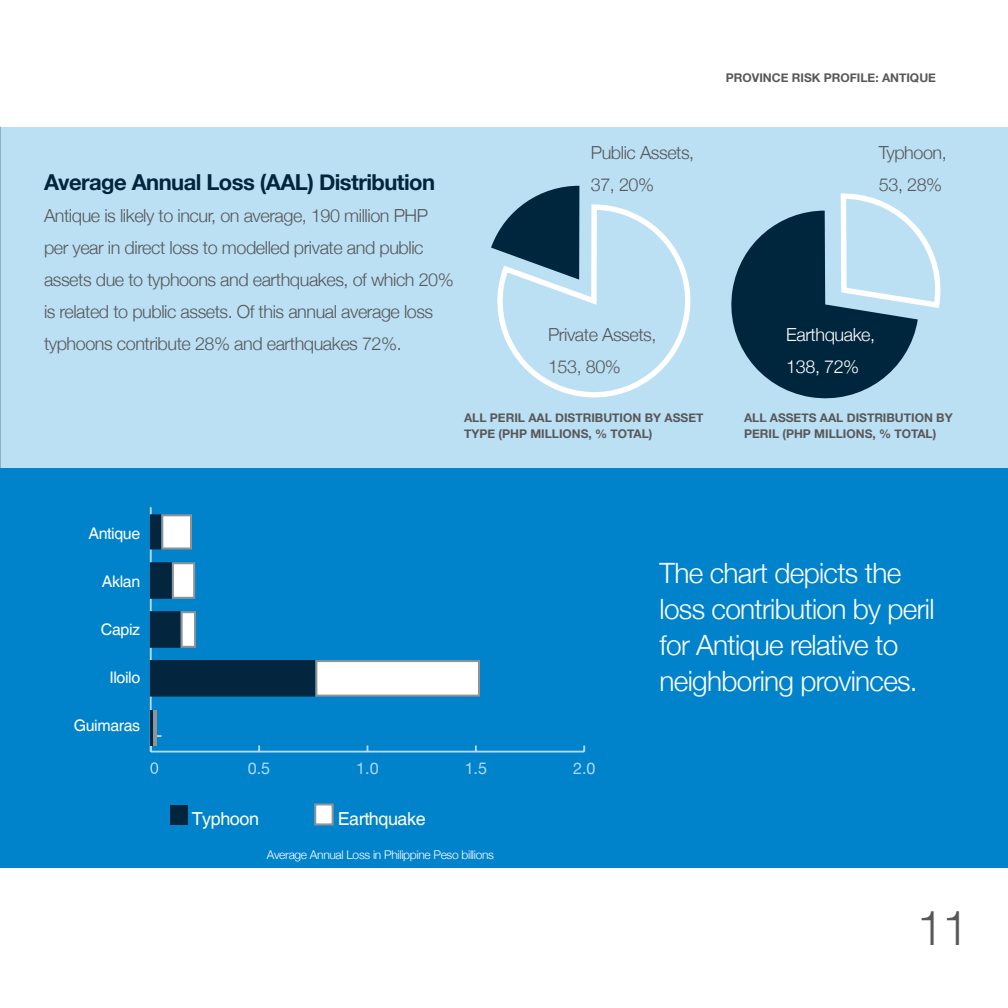
<style>
.page{position:relative;width:1008px;height:1008px;background:#fff}
.page>*{position:absolute;margin:0;border:0;box-sizing:border-box;transform-origin:0 0}
.t1{font:300 48px "Helvetica Neue";color:#57585a}
.t2{font:300 28px/36px "Helvetica Neue";letter-spacing:-.025em;color:#fff}
.t3{font:700 22px "Helvetica Neue";letter-spacing:-.025em;color:#00263e}
.t4{font:300 18px/32px "Helvetica Neue";letter-spacing:-.025em;color:#57585a}
.t5{font:300 18px/32px "Helvetica Neue";letter-spacing:-.025em;color:#fff}
.t6{font:18px "Helvetica";letter-spacing:-.025em;color:#fff}
.t7{font:16.2px "Helvetica Neue";color:#b2daf0}
.t8{font:16px "Helvetica";letter-spacing:-.025em;color:#fff}
.t9{font:700 12px/16px "Helvetica Neue";color:#57585a}
.t10{font:300 12px "Helvetica Neue";letter-spacing:-.025em;color:#fff}
</style>
<div class="page">
<div style="left:0;top:127px;width:1008px;height:732px;background:#bbdff3"></div>
<div style="left:0;top:468px;width:1008px;height:400px;background:#0083cb"></div>
<div style="left:170px;top:806px;width:18px;height:19px;background:#00263e"></div>
<div style="left:314px;top:804px;width:20px;height:21px;background:#fff;border:2px solid #939598"></div>
<svg style="left:526px;top:186px;width:53px;height:16px"></svg>
<svg style="left:491px;top:202px;width:200px;height:196px"></svg>
<svg style="left:731px;top:193px;width:210px;height:206px"></svg>
<hr style="left:150px;top:507px;width:2px;height:245px;background:#b2daf0">
<hr style="left:151px;top:751px;width:433px;height:2px;background:#b2daf0">
<svg style="left:150px;top:762px;width:8px;height:12px"></svg>
<hr style="left:150px;top:710px;width:3px;height:36px;background:#03253e">
<svg style="left:150px;top:514px;width:42px;height:35px"></svg>
<svg style="left:150px;top:562px;width:45px;height:37px;background:#748694"></svg>
<svg style="left:150px;top:611px;width:46px;height:37px;background:#496274"></svg>
<svg style="left:150px;top:660px;width:330px;height:37px;background:#778a98"></svg>
<hr style="left:153px;top:710px;width:4px;height:36px;background:#919496">
<p class="t9" style="left:726px;top:70px;width:212px">PROVINCE RISK PROFILE: ANTIQUE</p>
<p class="t3" style="left:44px;top:165px;width:393px">Average Annual Loss (AAL) Distribution</p>
<p class="t4" style="left:44px;top:198px;width:411px">Antique is likely to incur, on average, 190 million PHP per year in direct loss to modelled private and public assets due to typhoons and earthquakes, of which 20% is related to public assets. Of this annual average loss typhoons contribute 28% and earthquakes 72%.</p>
<p class="t4" style="left:591px;top:135px;width:105px">Public Assets,<br>37, 20%</p>
<p class="t4" style="left:548px;top:317px;width:110px">Private Assets,<br>153, 80%</p>
<p class="t9" style="left:464px;top:410px;width:241px">ALL PERIL AAL DISTRIBUTION BY ASSET<br>TYPE (PHP MILLIONS, % TOTAL)</p>
<p class="t4" style="left:879px;top:135px;width:69px">Typhoon,<br>53, 28%</p>
<p class="t5" style="left:786px;top:317px;width:90px">Earthquake,<br>138, 72%</p>
<p class="t9" style="left:744px;top:410px;width:210px">ALL ASSETS AAL DISTRIBUTION BY<br>PERIL (PHP MILLIONS, % TOTAL)</p>
<p class="t8" style="left:88px;top:524px;width:53px">Antique</p>
<p class="t8" style="left:102px;top:572px;width:40px">Aklan</p>
<p class="t8" style="left:101px;top:620px;width:41px">Capiz</p>
<p class="t8" style="left:109px;top:668px;width:32px">Iloilo</p>
<p class="t8" style="left:74px;top:716px;width:68px">Guimaras</p>
<h2 class="t2" style="left:660px;top:553px;width:276px">The chart depicts the loss contribution by peril for Antique relative to neighboring provinces.</h2>
<p class="t7" style="left:248px;top:756px;width:24px">0.5</p>
<p class="t7" style="left:356px;top:756px;width:24px">1.0</p>
<p class="t7" style="left:465px;top:756px;width:24px">1.5</p>
<p class="t7" style="left:573px;top:756px;width:24px">2.0</p>
<p class="t6" style="left:192px;top:809px;width:69px">Typhoon</p>
<p class="t6" style="left:338px;top:809px;width:90px">Earthquake</p>
<p class="t10" style="left:267px;top:845px;width:229px">Average Annual Loss in Philippine Peso billions</p>
<h1 class="t1" style="left:917px;top:889px;width:54px">11</h1>
</div>
